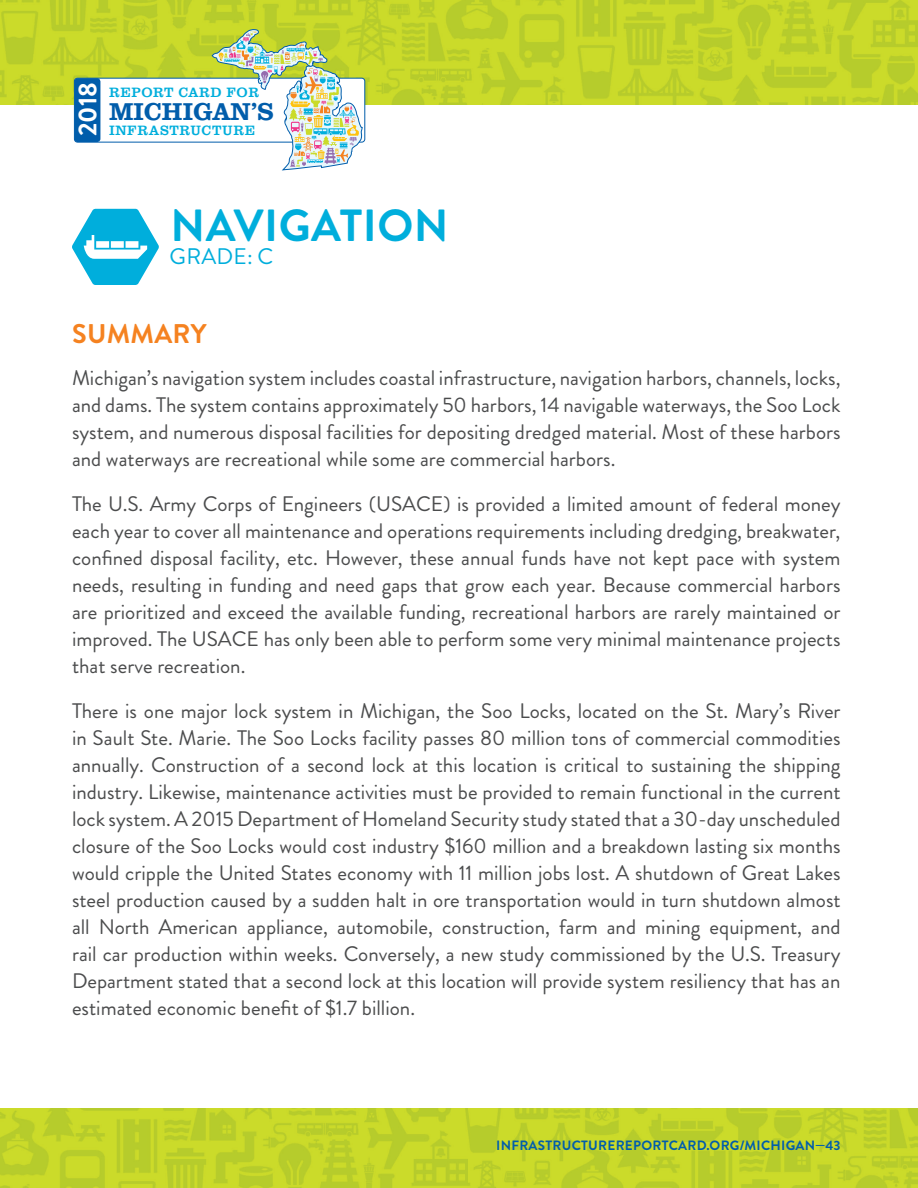
<style>
.page{position:relative;width:918px;height:1188px;background:#fff}
.page>*{position:absolute;margin:0;border:0;box-sizing:border-box;transform-origin:0 0}
.t1{font:700 45px "Brandon Grotesque";letter-spacing:.01em;color:#00aedc}
.t2{font:700 27px "Brandon Grotesque";letter-spacing:.01em;color:#f58220}
.t3{font:700 25.95px "Brandon Grotesque";color:#fff}
.t4{font:500 25.2px "Clarendon URW";color:#015dab}
.t5{font:22.5px "Brandon Grotesque";letter-spacing:.01em;color:#00aedc}
.t6{font:21px/27px "Brandon Grotesque";color:#4b4c4d;text-align:justify}
.t7{font:13.95px "Clarendon URW";letter-spacing:.04em;color:#00aedc}
.t8{font:700 13.5px "Brandon Grotesque";letter-spacing:.02em;color:#015dab}
</style>
<div class="page">
<img style="left:0;top:1109px;width:918px;height:79px">
<img style="left:0;top:0;width:918px;height:104px">
<div style="left:74px;top:78px;width:291px;height:64px;background:#fff;border-radius:3px"></div>
<div style="left:74px;top:78px;width:291px;height:65px;border:1px solid #015dab;border-radius:3px"></div>
<div style="left:74px;top:78px;width:26px;height:64px;background:#015dab"></div>
<svg style="left:212px;top:29px;width:151px;height:141px"></svg>
<svg style="left:72px;top:209px;width:87px;height:76px"></svg>
<p class="t3" style="left:70px;top:136px;width:55px;rotate:-90deg">2018</p>
<p class="t7" style="left:109px;top:82px;width:152px">REPORT CARD FOR</p>
<p class="t4" style="left:109px;top:97px;width:166px">MICHIGAN’S</p>
<p class="t7" style="left:109px;top:120px;width:148px">INFRASTRUCTURE</p>
<h1 class="t1" style="left:171px;top:195px;width:280px">NAVIGATION</h1>
<p class="t5" style="left:170px;top:241px;width:105px">GRADE: C</p>
<p class="t2" style="left:72px;top:315px;width:136px">SUMMARY</p>
<p class="t6" style="left:72px;top:364px;width:770px">Michigan’s navigation system includes coastal infrastructure, navigation harbors, channels, locks, and dams. The system contains approximately 50 harbors, 14 navigable waterways, the Soo Lock system, and numerous disposal facilities for depositing dredged material. Most of these harbors and waterways are recreational while some are commercial harbors.</p>
<p class="t6" style="left:72px;top:490px;width:770px">The U.S. Army Corps of Engineers (USACE) is provided a limited amount of federal money each year to cover all maintenance and operations requirements including dredging, breakwater, confined disposal facility, etc. However, these annual funds have not kept pace with system needs, resulting in funding and need gaps that grow each year. Because commercial harbors are prioritized and exceed the available funding, recreational harbors are rarely maintained or improved. The USACE has only been able to perform some very minimal maintenance projects that serve recreation.</p>
<p class="t6" style="left:72px;top:697px;width:770px">There is one major lock system in Michigan, the Soo Locks, located on the St. Mary’s River in Sault Ste. Marie. The Soo Locks facility passes 80 million tons of commercial commodities annually. Construction of a second lock at this location is critical to sustaining the shipping industry. Likewise, maintenance activities must be provided to remain functional in the current lock system. A 2015 Department of Homeland Security study stated that a 30-day unscheduled closure of the Soo Locks would cost industry $160 million and a breakdown lasting six months would cripple the United States economy with 11 million jobs lost. A shutdown of Great Lakes steel production caused by a sudden halt in ore transportation would in turn shutdown almost all North American appliance, automobile, construction, farm and mining equipment, and rail car production within weeks. Conversely, a new study commissioned by the U.S. Treasury Department stated that a second lock at this location will provide system resiliency that has an estimated economic benefit of $1.7 billion.</p>
<p class="t8" style="left:496px;top:1136px;width:346px">INFRASTRUCTUREREPORTCARD.ORG/MICHIGAN—43</p>
</div>
